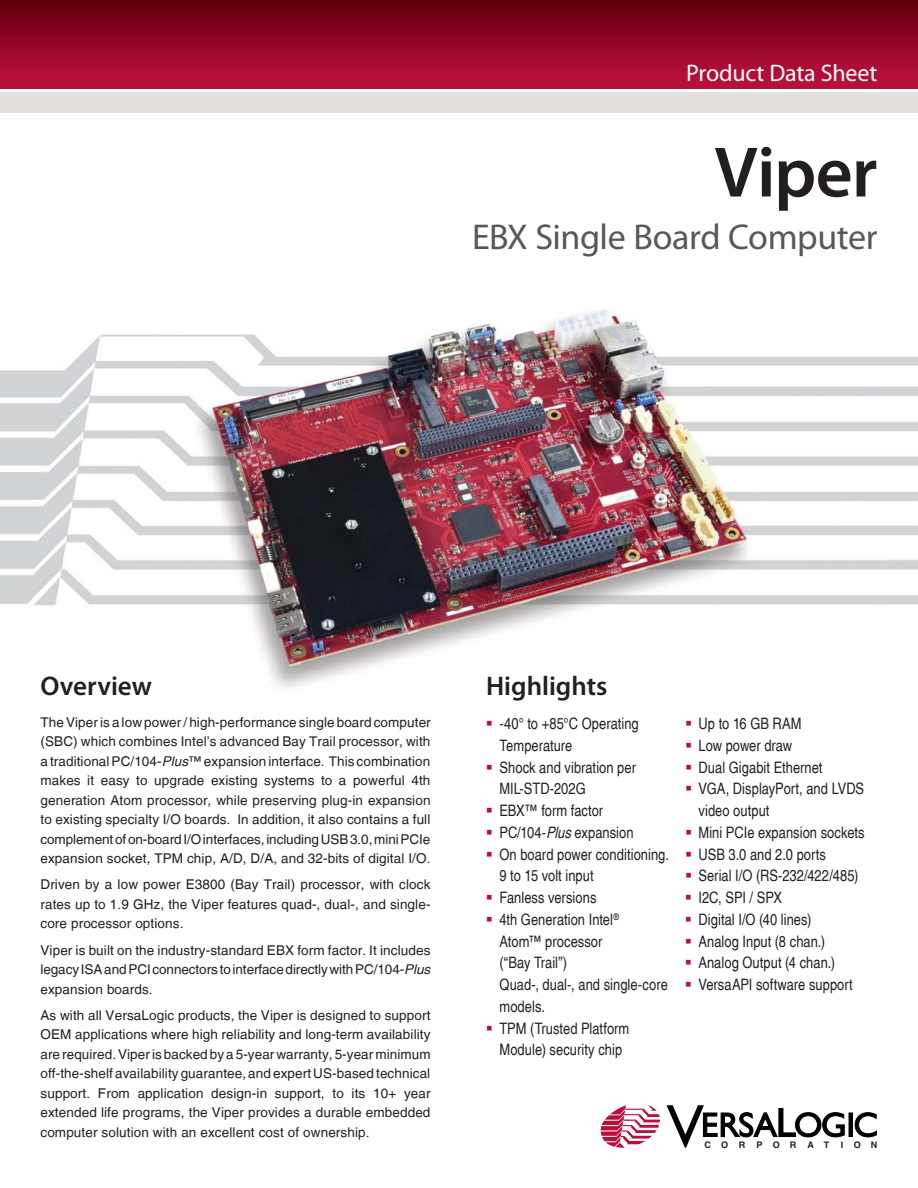
<style>
.page{position:relative;width:918px;height:1188px;background:#fff}
.page>*{position:absolute;margin:0;border:0;box-sizing:border-box;transform-origin:0 0}
.t1{font:600 72px "Myriad Pro";letter-spacing:-.01em;color:#231f20}
.t2{font:36px "Myriad Pro";letter-spacing:-.015em;color:#57585a}
.t3{font:600 27px "Myriad Pro";color:#231f20}
.t4{font:24px "Myriad Pro";letter-spacing:-.005em;color:#fff}
.t5{font:condensed 15.75px/21.8px "Helvetica LT";letter-spacing:.005em;color:#231f20}
.t6{font:13.5px/19.5px "Helvetica LT";letter-spacing:.01em;color:#231f20;text-align:justify}
.t7{font:700 9px "Helvetica LT";color:#231f20}
.s1{font-style:italic}
</style>
<div class="page">
<div style="left:0;top:92px;width:918px;height:20px;background:#e5dfdb"></div>
<div style="left:0;top:0;width:918px;height:89px;background:linear-gradient(to bottom,#64000e,#c11140)"></div>
<svg style="left:667px;top:1105px;width:178px;height:43px"></svg>
<hr style="left:849px;top:1113px;width:4px;height:24px;background:#000001">
<svg style="left:854px;top:1112px;width:23px;height:26px"></svg>
<svg style="left:601px;top:1105px;width:59px;height:43px"></svg>
<img style="left:0;top:310px;width:918px;height:378px">
<h3 class="t4" style="left:686px;top:58px;width:193px">Product Data Sheet</h3>
<h1 class="t1" style="left:714px;top:127px;width:165px">Viper</h1>
<h2 class="t2" style="left:472px;top:215px;width:407px">EBX Single Board Computer</h2>
<h3 class="t3" style="left:40px;top:669px;width:113px">Overview</h3>
<p class="t6" style="left:40px;top:712px;width:392px">The Viper is a low power / high-performance single board computer (SBC) which combines Intel’s advanced Bay Trail processor, with a traditional PC/104-<span class="s1">Plus</span>™ expansion interface. This combination makes it easy to upgrade existing systems to a powerful 4th generation Atom processor, while preserving plug-in expansion to existing specialty I/O boards. In addition, it also contains a full complement of on-board I/O interfaces, including USB 3.0, mini PCIe expansion socket, TPM chip, A/D, D/A, and 32-bits of digital I/O.</p>
<p class="t6" style="left:40px;top:875px;width:392px">Driven by a low power E3800 (Bay Trail) processor, with clock rates up to 1.9 GHz, the Viper features quad-, dual-, and single&shy;core processor options.</p>
<p class="t6" style="left:40px;top:940px;width:391px">Viper is built on the industry-standard EBX form factor. It includes legacy ISA and PCI connectors to interface directly with PC/104‑<span class="s1">Plus </span>expansion boards.</p>
<p class="t6" style="left:40px;top:1005px;width:392px">As with all VersaLogic products, the Viper is designed to support OEM applications where high reliability and long-term availability are required. Viper is backed by a 5-year warranty, 5-year minimum off-the-shelf availability guarantee, and expert US-based technical support. From application design-in support, to its 10+ year extended life programs, the Viper provides a durable embedded computer solution with an excellent cost of ownership.</p>
<h3 class="t3" style="left:486px;top:669px;width:123px">Highlights</h3>
<p class="t5" style="left:499px;top:712px;width:171px">-40° to +85°C Operating<br>Temperature<br>Shock and vibration per<br>MIL-STD-202G<br>EBX™ form factor<br>PC/104-<span class="s1">Plus</span> expansion<br>On board power conditioning.<br>9 to 15 volt input<br>Fanless versions<br>4th Generation Intel<sup>®<br></sup>Atom™ processor<br>(“Bay Trail”)<br>Quad-, dual-, and single-core models.<br>TPM (Trusted Platform<br>Module) security chip</p>
<p class="t5" style="left:698px;top:712px;width:168px">Up to 16 GB RAM<br>Low power draw<br>Dual Gigabit Ethernet<br>VGA, DisplayPort, and LVDS video output<br>Mini PCIe expansion sockets<br>USB 3.0 and 2.0 ports<br>Serial I/O (RS-232/422/485)<br>I2C, SPI / SPX<br>Digital I/O (40 lines)<br>Analog Input (8 chan.)<br>Analog Output (4 chan.)<br>VersaAPI software support</p>
<p class="t7" style="left:704px;top:1139px;width:175px">C O R P O R A T I O N</p>
</div>
